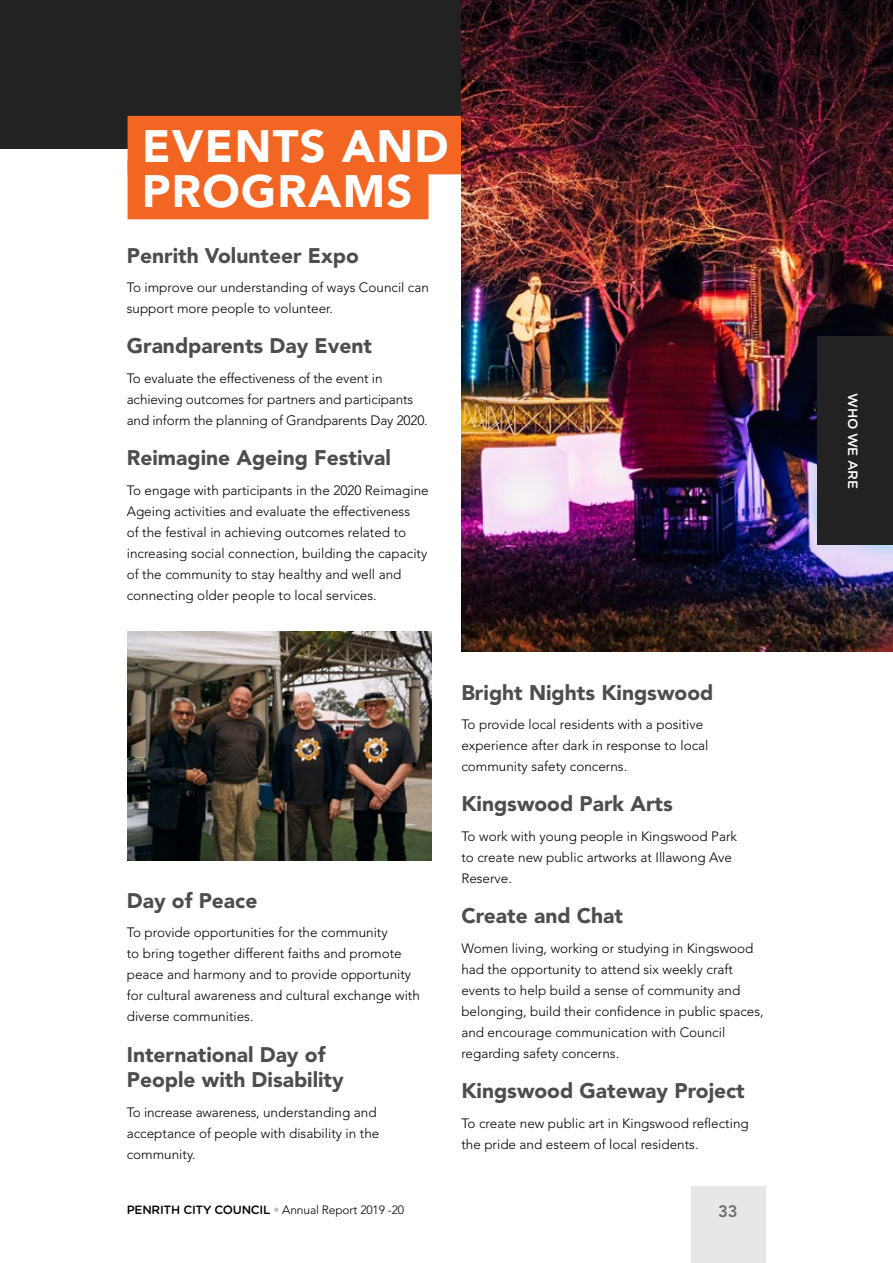
<style>
.page{position:relative;width:893px;height:1263px;background:#fff}
.page>*{position:absolute;margin:0;border:0;box-sizing:border-box;transform-origin:0 0}
.t1{font:900 45px/45px "Avenir LT Std";letter-spacing:.03em;color:#fff}
.H4_Larger{font:900 21px/25.5px "Avenir LT Std";color:#4d4d4f}
.t2{font:800 16.5px "Avenir LT Std";color:#6d6e71}
.Body_9pt{font:300 13.5px/21px "Avenir LT Std";color:#000}
.t3{font:500 13.5px "Gotham Rounded";letter-spacing:-.02em;color:#fff}
.t4{font:300 12px "Avenir LT Std";letter-spacing:-.01em;color:#000}
.s1{font-family:"Gotham Rounded";font-weight:500}
.s2{color:#bcbec0}
</style>
<div class="page">
<div style="left:0;top:0;width:893px;height:149px;background:#222223"></div>
<div style="left:128px;top:116px;width:334px;height:58px;background:#f26522"></div>
<div style="left:128px;top:161px;width:300px;height:58px;background:#f26522"></div>
<img style="left:128px;top:631px;width:304px;height:229px">
<img style="left:461px;top:0;width:432px;height:651px">
<div style="left:691px;top:1186px;width:74px;height:77px;background:#e6e7e8"></div>
<div style="left:817px;top:336px;width:76px;height:209px;background:#222223"></div>
<h2 class="t1" style="left:142px;top:123px;width:308px">EVENTS AND<br>PROGRAMS</h2>
<h4 class="H4_Larger" style="left:127px;top:242px;width:234px">Penrith Volunteer Expo</h4>
<p class="Body_9pt" style="left:127px;top:277px;width:304px">To improve our understanding of ways Council can support more people to volunteer.</p>
<h4 class="H4_Larger" style="left:127px;top:333px;width:247px">Grandparents Day Event</h4>
<p class="Body_9pt" style="left:127px;top:368px;width:303px">To evaluate the effectiveness of the event in achieving outcomes for partners and participants and inform the planning of Grandparents Day 2020.</p>
<h4 class="H4_Larger" style="left:127px;top:445px;width:266px">Reimagine Ageing Festival</h4>
<p class="Body_9pt" style="left:127px;top:480px;width:303px">To engage with participants in the 2020 Reimagine Ageing activities and evaluate the effectiveness<br>of the festival in achieving outcomes related to increasing social connection, building the capacity of the community to stay healthy and well and connecting older people to local services.</p>
<h4 class="H4_Larger" style="left:127px;top:887px;width:132px">Day of Peace</h4>
<p class="Body_9pt" style="left:127px;top:922px;width:295px">To provide opportunities for the community<br>to bring together different faiths and promote peace and harmony and to provide opportunity for cultural awareness and cultural exchange with diverse communities.</p>
<h4 class="H4_Larger" style="left:127px;top:1041px;width:219px">International Day of<br>People with Disability</h4>
<p class="Body_9pt" style="left:127px;top:1101px;width:254px">To increase awareness, understanding and acceptance of people with disability in the community.</p>
<h4 class="H4_Larger" style="left:461px;top:679px;width:253px">Bright Nights Kingswood</h4>
<p class="Body_9pt" style="left:461px;top:714px;width:249px">To provide local residents with a positive experience after dark in response to local community safety concerns.</p>
<h4 class="H4_Larger" style="left:461px;top:791px;width:213px">Kingswood Park Arts</h4>
<p class="Body_9pt" style="left:461px;top:826px;width:277px">To work with young people in Kingswood Park to create new public artworks at Illawong Ave<br>Reserve.</p>
<h4 class="H4_Larger" style="left:461px;top:903px;width:163px">Create and Chat</h4>
<p class="Body_9pt" style="left:461px;top:938px;width:304px">Women living, working or studying in Kingswood had the opportunity to attend six weekly craft events to help build a sense of community and belonging, build their confidence in public spaces, and encourage communication with Council regarding safety concerns.</p>
<h4 class="H4_Larger" style="left:461px;top:1078px;width:285px">Kingswood Gateway Project</h4>
<p class="Body_9pt" style="left:461px;top:1113px;width:289px">To create new public art in Kingswood refl ecting the pride and esteem of local residents.</p>
<p class="t4" style="left:127px;top:1203px;width:279px"><span class="s1">PENRITH CITY COUNCIL</span> <span class="s2">•</span> Annual Report 2019 -20</p>
<p class="t2" style="left:718px;top:1201px;width:21px">33</p>
<p class="t3" style="left:862px;top:393px;width:97px;rotate:90deg">WHO WE ARE</p>
</div>
